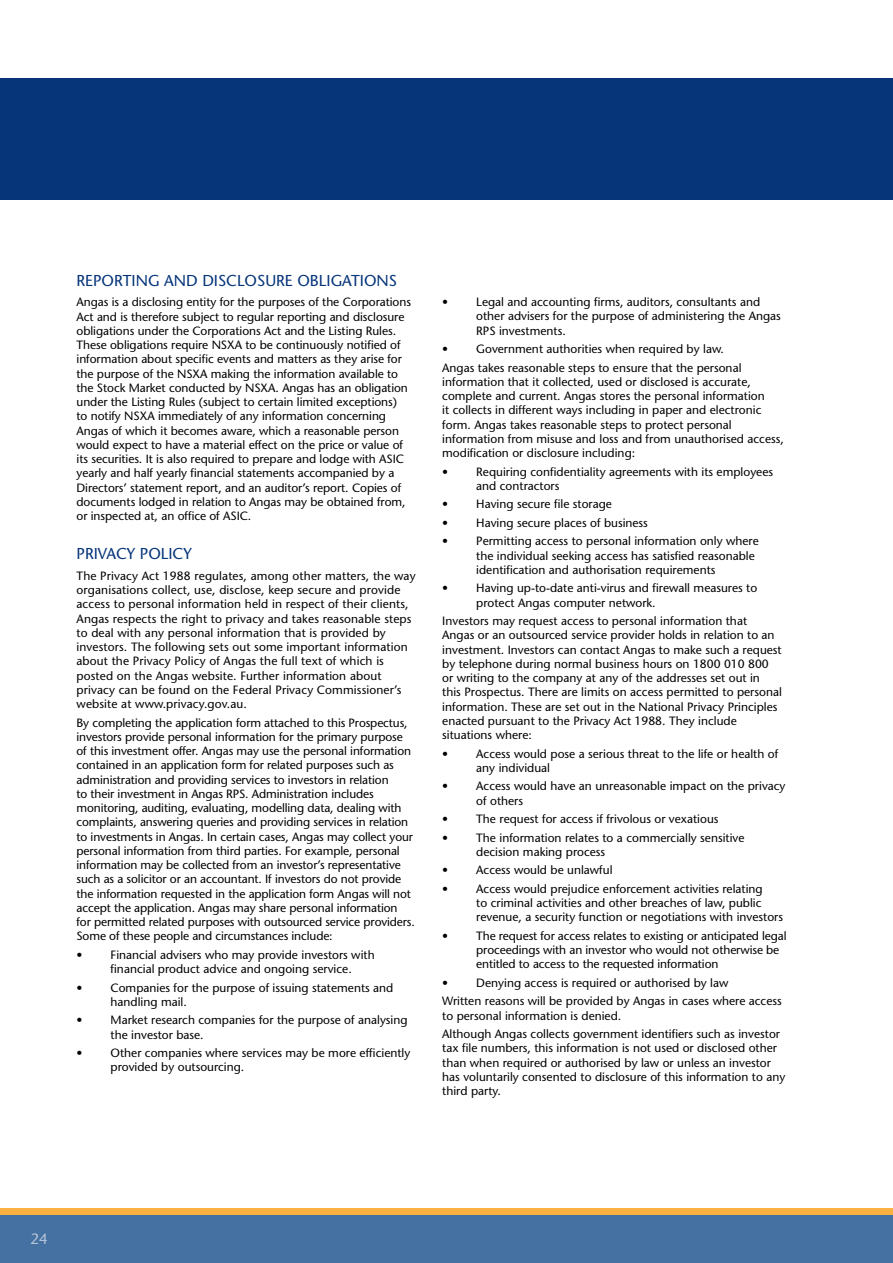
<style>
.page{position:relative;width:893px;height:1263px;background:#fff}
.page>*{position:absolute;margin:0;border:0;box-sizing:border-box;transform-origin:0 0}
.t1{font:15.75px "Stone Sans";color:#06357a}
.t2{font:15px "Stone Sans";color:#b4c2d7}
.t3{font:12px/14.2px "Stone Sans";color:#000}
</style>
<div class="page">
<div style="left:0;top:1215px;width:893px;height:48px;background:#4570a2"></div>
<div style="left:0;top:78px;width:893px;height:122px;background:#06357a"></div>
<div style="left:0;top:1208px;width:893px;height:7px;background:#fbb042"></div>
<h1 class="t1" style="left:77px;top:271px;width:322px">REPORTING AND DISCLOSURE OBLIGATIONS</h1>
<p class="t3" style="left:77px;top:295px;width:336px">Angas is a disclosing entity for the purposes of the Corporations Act and is therefore subject to regular reporting and disclosure obligations under the Corporations Act and the Listing Rules.<br>These obligations require NSXA to be continuously notified of information about specific events and matters as they arise for the purpose of the NSXA making the information available to the Stock Market conducted by NSXA. Angas has an obligation under the Listing Rules (subject to certain limited exceptions)<br>to notify NSXA immediately of any information concerning Angas of which it becomes aware, which a reasonable person would expect to have a material effect on the price or value of its securities. It is also required to prepare and lodge with ASIC yearly and half yearly financial statements accompanied by a Directors’ statement report, and an auditor’s report. Copies of documents lodged in relation to Angas may be obtained from, or inspected at, an office of ASIC.</p>
<h1 class="t1" style="left:77px;top:544px;width:117px">PRIVACY POLICY</h1>
<p class="t3" style="left:77px;top:569px;width:341px">The Privacy Act 1988 regulates, among other matters, the way organisations collect, use, disclose, keep secure and provide access to personal information held in respect of their clients, Angas respects the right to privacy and takes reasonable steps to deal with any personal information that is provided by investors. The following sets out some important information about the Privacy Policy of Angas the full text of which is posted on the Angas website. Further information about privacy can be found on the Federal Privacy Commissioner’s website at www.privacy.gov.au.</p>
<p class="t3" style="left:77px;top:715px;width:340px">By completing the application form attached to this Prospectus, investors provide personal information for the primary purpose of this investment offer. Angas may use the personal information contained in an application form for related purposes such as administration and providing services to investors in relation<br>to their investment in Angas RPS. Administration includes monitoring, auditing, evaluating, modelling data, dealing with complaints, answering queries and providing services in relation to investments in Angas. In certain cases, Angas may collect your personal information from third parties. For example, personal information may be collected from an investor’s representative such as a solicitor or an accountant. If investors do not provide the information requested in the application form Angas will not accept the application. Angas may share personal information for permitted related purposes with outsourced service providers.<br>Some of these people and circumstances include:</p>
<p class="t3" style="left:111px;top:947px;width:266px;text-indent:-34px">• Financial advisers who may provide investors with financial product advice and ongoing service.</p>
<p class="t3" style="left:111px;top:980px;width:284px;text-indent:-34px">• Companies for the purpose of issuing statements and handling mail.</p>
<p class="t3" style="left:111px;top:1013px;width:299px;text-indent:-34px">• Market research companies for the purpose of analysing the investor base.</p>
<p class="t3" style="left:111px;top:1046px;width:301px;text-indent:-34px">• Other companies where services may be more efficiently provided by outsourcing.</p>
<p class="t3" style="left:476px;top:295px;width:306px;text-indent:-34px">• Legal and accounting firms, auditors, consultants and other advisers for the purpose of administering the Angas<br>RPS investments.</p>
<p class="t3" style="left:442px;top:340px;width:301px;line-height:18.5px">• Government authorities when required by law.<br>Angas takes reasonable steps to ensure that the personal</p>
<p class="t3" style="left:442px;top:375px;width:343px">information that it collected, used or disclosed is accurate, complete and current. Angas stores the personal information<br>it collects in different ways including in paper and electronic form. Angas takes reasonable steps to protect personal information from misuse and loss and from unauthorised access, modification or disclosure including:</p>
<p class="t3" style="left:476px;top:464px;width:298px;text-indent:-34px">• Requiring confidentiality agreements with its employees and contractors</p>
<p class="t3" style="left:442px;top:497px;width:171px">• Having secure file storage</p>
<p class="t3" style="left:442px;top:516px;width:207px">• Having secure places of business</p>
<p class="t3" style="left:476px;top:534px;width:284px;text-indent:-34px">• Permitting access to personal information only where the individual seeking access has satisfied reasonable identification and authorisation requirements</p>
<p class="t3" style="left:476px;top:581px;width:283px;text-indent:-34px">• Having up-to-date anti-virus and firewall measures to protect Angas computer network.</p>
<p class="t3" style="left:442px;top:614px;width:341px">Investors may request access to personal information that Angas or an outsourced service provider holds in relation to an investment. Investors can contact Angas to make such a request by telephone during normal business hours on 1800 010 800 or writing to the company at any of the addresses set out in<br>this Prospectus. There are limits on access permitted to personal information. These are set out in the National Privacy Principles enacted pursuant to the Privacy Act 1988. They include situations where:</p>
<p class="t3" style="left:476px;top:746px;width:304px;text-indent:-34px">• Access would pose a serious threat to the life or health of any individual</p>
<p class="t3" style="left:476px;top:779px;width:311px;text-indent:-34px">• Access would have an unreasonable impact on the privacy of others</p>
<p class="t3" style="left:442px;top:812px;width:278px">• The request for access if frivolous or vexatious</p>
<p class="t3" style="left:476px;top:830px;width:270px;text-indent:-34px">• The information relates to a commercially sensitive decision making process</p>
<p class="t3" style="left:442px;top:863px;width:172px">• Access would be unlawful</p>
<p class="t3" style="left:476px;top:881px;width:308px;text-indent:-34px">• Access would prejudice enforcement activities relating<br>to criminal activities and other breaches of law, public revenue, a security function or negotiations with investors</p>
<p class="t3" style="left:476px;top:928px;width:312px;text-indent:-34px">• The request for access relates to existing or anticipated legal proceedings with an investor who would not otherwise be entitled to access to the requested information</p>
<p class="t3" style="left:442px;top:973px;width:341px;line-height:18.5px">• Denying access is required or authorised by law<br>Written reasons will be provided by Angas in cases where access</p>
<p class="t3" style="left:442px;top:1006px;width:339px;line-height:18.5px">to personal information is denied.<br>Although Angas collects government identifiers such as investor</p>
<p class="t3" style="left:442px;top:1041px;width:345px">tax file numbers, this information is not used or disclosed other than when required or authorised by law or unless an investor has voluntarily consented to disclosure of this information to any third party.</p>
<p class="t2" style="left:30px;top:1229px;width:19px">24</p>
</div>
